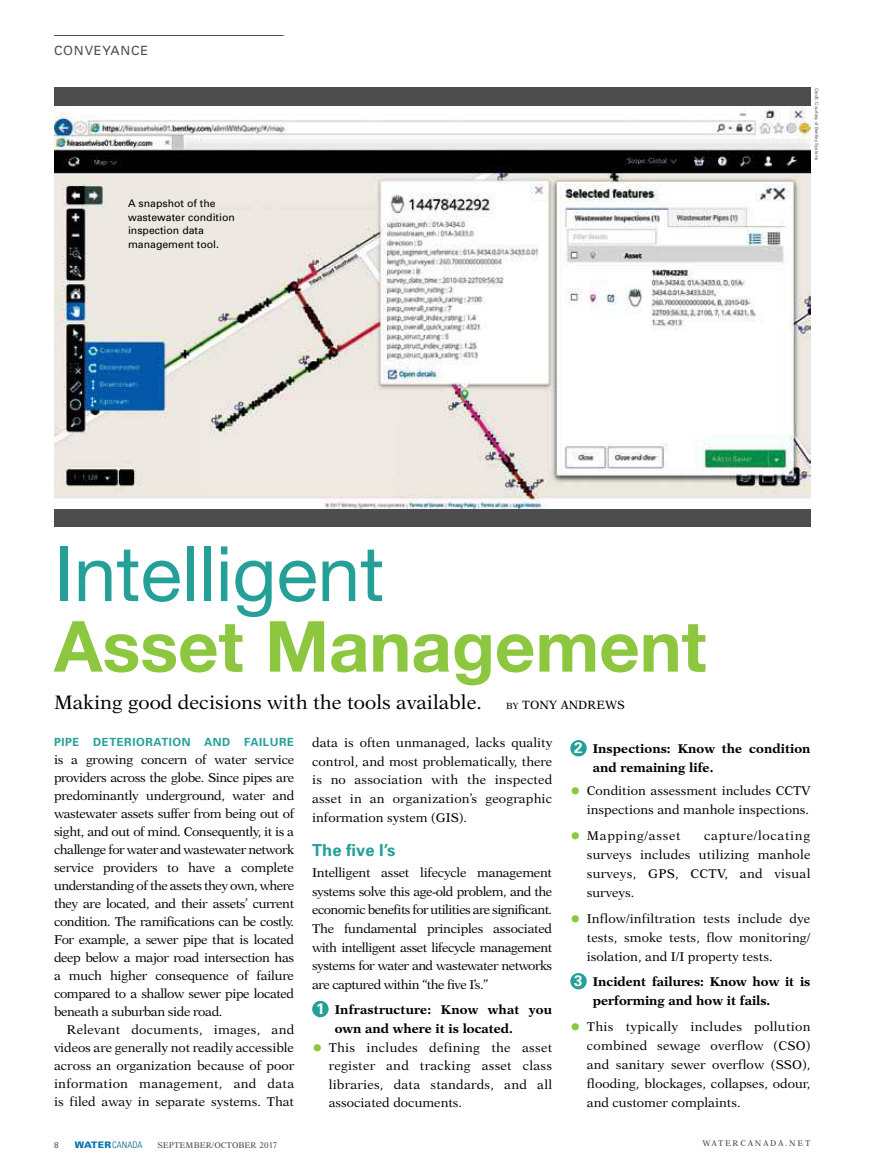
<style>
.page{position:relative;width:878px;height:1175px;background:#fff}
.page>*{position:absolute;margin:0;border:0;box-sizing:border-box;transform-origin:0 0}
.t1{font:76.5px "Helvetica Neue";color:#24a099}
.t2{font:700 70.5px "Helvetica Neue";color:#8dc63f}
.t3{font:19.5px "New Aster";color:#000}
.t4{font:700 16.5px "Univers";color:#24a099}
.t5{font:12.75px/18px "New Aster";color:#000;text-align:justify}
.t6{font:700 12.75px/19px "New Aster";letter-spacing:.005em;color:#000}
.t7{font:12.75px/19px "New Aster";letter-spacing:.025em;color:#000;text-align:center}
.t8{font:12.75px "Univers";letter-spacing:.06em;color:#4d4d4f}
.t9{font:700 11.25px "Univers";letter-spacing:.05em;color:#24a099}
.t10{font:10.5px/13.5px "Univers";color:#000}
.t11{font:300 condensed 9px "Univers";letter-spacing:.01em;color:#005a84}
.t12{font:8.25px "New Aster";letter-spacing:.2em;color:#4d4d4f}
.t13{font:8.25px "Univers";color:#4d4d4f}
.t14{font:4.5px "Helvetica Neue";color:#58595b}
.s1{font-size:9px}
.s2{font-size:12px}
.s3{font-family:"Univers";font-size:15.15px;color:#fff}
.s4{font-weight:700;font-size:21px;color:#8dc63f}
.s5{font-weight:900;font-stretch:normal;color:#0073ae}
</style>
<div class="page">
<div style="left:54px;top:88px;width:756px;height:439px;background:#4d4d4f"></div>
<img style="left:54px;top:106px;width:756px;height:402px">
<div style="left:312px;top:1000px;width:16px;height:17px;background:#24a099;border-radius:50%"></div>
<hr style="left:54px;top:35px;width:230px;height:1px;background:#4f4e4e">
<div style="left:570px;top:740px;width:16px;height:16px;background:#24a099;border-radius:50%"></div>
<div style="left:570px;top:973px;width:16px;height:16px;background:#24a099;border-radius:50%"></div>
<p class="t8" style="left:54px;top:43px;width:96px">CONVEYANCE</p>
<p class="t10" style="left:128px;top:197px;width:108px">A snapshot of the wastewater condition inspection data management tool.</p>
<p class="t14" style="left:819px;top:88px;width:74px;rotate:90deg">Credit: Courtesy of Bentley Systems</p>
<h1 class="t1" style="left:54px;top:518px;width:332px">Intelligent</h1>
<h2 class="t2" style="left:54px;top:591px;width:654px">Asset Management</h2>
<h3 class="t3" style="left:54px;top:691px;width:572px">Making good decisions with the tools available. <span class="s1">By</span> <span class="s2">Tony Andrews</span></h3>
<p class="t9" style="left:54px;top:735px;width:19px">PIPE</p>
<p class="t9" style="left:93px;top:735px;width:97px">DETERIORATION</p>
<p class="t9" style="left:204px;top:735px;width:90px">AN D FAILU RE</p>
<p class="t5" style="left:54px;top:750px;width:242px">is a growing concern of water service providers across the globe. Since pipes are predominantly underground, water and wastewater assets suffer from being out of sight, and out of mind. Consequently, it is a challenge for water and wastewater network service providers to have a complete understanding of the assets they own, where they are located, and their assets’ current condition. The ramifications can be costly.<br>For example, a sewer pipe that is located deep below a major road intersection has a much higher consequence of failure compared to a shallow sewer pipe located beneath a suburban side road.</p>
<p class="t5" style="left:54px;top:1020px;width:242px;text-indent:13px">Relevant documents, images, and videos are generally not readily accessible across an organization because of poor information management, and data is filed away in separate systems. That</p>
<p class="t5" style="left:312px;top:733px;width:242px;line-height:18.6px">data is often unmanaged, lacks quality control, and most problematically, there is no association with the inspected asset in an organization’s geographic information system (GIS).</p>
<p class="t4" style="left:312px;top:839px;width:85px">THE FIVE I’S</p>
<p class="t5" style="left:312px;top:863px;width:241px;line-height:18.6px">Intelligent asset lifecycle management systems solve this age-old problem, and the economic benefits for utilities are significant.<br>The fundamental principles associated with intelligent asset lifecycle management systems for water and wastewater networks are captured within “the five I’s.”</p>
<p class="t6" style="left:334px;top:1000px;width:219px;line-height:18.6px;text-indent:-19px"><span class="s3">1</span> Infrastructure: Know what you own and where it is located.</p>
<p class="t5" style="left:329px;top:1037px;width:225px;line-height:18.6px;text-indent:-17px"><span class="s4">•</span> This includes defining the asset register and tracking asset class libraries, data standards, and all associated documents.</p>
<p class="t6" style="left:592px;top:739px;width:219px;text-indent:-19px"><span class="s3">2</span> Inspections: Know the condition and remaining life.</p>
<p class="t5" style="left:570px;top:781px;width:215px"><span class="s4">•</span> Condition assessment includes CCT</p>
<p class="t5" style="left:587px;top:780px;width:225px;line-height:19px;text-align:right">V<br>inspections and manhole inspections.</p>
<p class="t5" style="left:570px;top:826px;width:112px"><span class="s4">•</span> Mapping/asset</p>
<p class="t5" style="left:587px;top:825px;width:225px;line-height:19px;text-indent:117px">capture/locating surveys includes utilizing manhole surveys, GPS , CCT</p>
<p class="t5" style="left:717px;top:864px;width:95px">V, and visual</p>
<p class="t5" style="left:587px;top:883px;width:49px">surveys.</p>
<p class="t5" style="left:587px;top:908px;width:225px;line-height:19px;text-indent:-17px"><span class="s4">•</span> Inflow/infiltration tests include dye tests, smoke tests, flow monitoring/ isolation, and I/I property tests.</p>
<p class="t6" style="left:592px;top:972px;width:219px;text-indent:-19px"><span class="s3">3</span> Incident failures: Know how it is performing and how it fails.</p>
<p class="t7" style="left:570px;top:1017px;width:242px"><span class="s4">•</span> This typically includes pollution combined sewage overflow (CSO</p>
<p class="t5" style="left:805px;top:1036px;width:6px">)</p>
<p class="t5" style="left:587px;top:1055px;width:225px;line-height:19px;text-indent:215px">), flooding, blockages, collapses, odour, and customer complaints.</p>
<p class="t5" style="left:587px;top:1055px;width:199px">and sanitary sewer overflow (SSO</p>
<p class="t13" style="left:54px;top:1140px;width:6px">8</p>
<p class="t11" style="left:75px;top:1139px;width:69px"><span class="s5">WATER</span>CANADA</p>
<p class="t12" style="left:157px;top:1140px;width:7px">SEPTEMBER</p>
<p class="t12" style="left:212px;top:1140px;width:10px">/OCTOBER</p>
<p class="t12" style="left:259px;top:1140px;width:20px">2017</p>
<p class="t12" style="left:702px;top:1138px;width:110px">watercanada.net</p>
</div>
